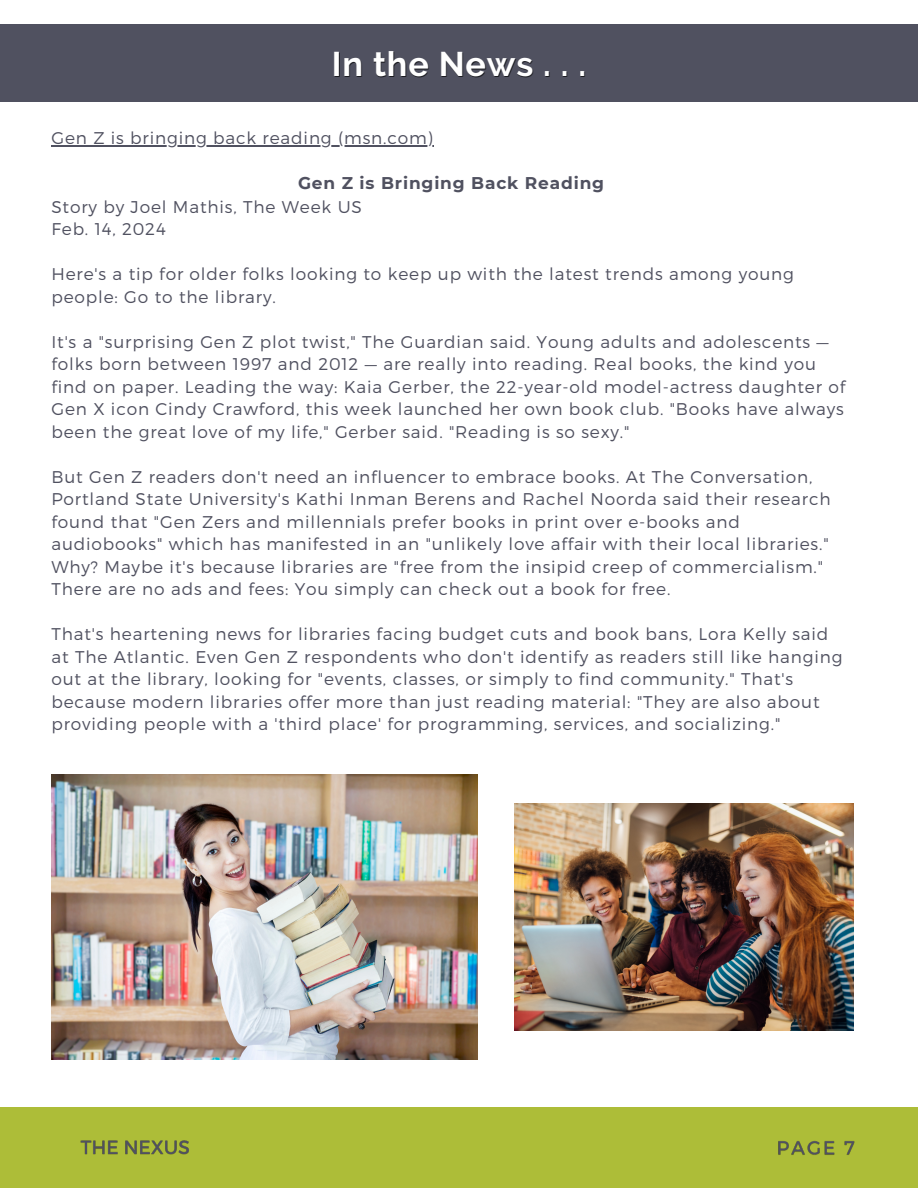
<style>
.page{position:relative;width:918px;height:1188px;background:#fff}
.page>*{position:absolute;margin:0;border:0;box-sizing:border-box;transform-origin:0 0}
.t1{font:700 34.05px "Raleway";letter-spacing:.025em;color:#fff}
.t2{font:300 16.95px/22.5px "Montserrat";letter-spacing:.05em;color:#505160}
.t3{font:700 16.95px "Montserrat";letter-spacing:.05em;color:#505160}
</style>
<div class="page">
<div style="left:0;top:1107px;width:918px;height:81px;background:#adbd38"></div>
<div style="left:0;top:24px;width:918px;height:78px;background:#505160"></div>
<hr style="left:51px;top:145px;width:383px;height:1px;background:#505160">
<img style="left:514px;top:803px;width:340px;height:227px">
<img style="left:51px;top:775px;width:427px;height:284px">
<img style="left:80px;top:1140px;width:109px;height:15px">
<img style="left:778px;top:1140px;width:77px;height:15px">
<h1 class="t1" style="left:332px;top:44px;width:256px">In the News . . .</h1>
<p class="t2" style="left:51px;top:126px;width:383px">Gen Z is bringing back reading (msn.com)</p>
<p class="t3" style="left:298px;top:172px;width:308px">Gen Z is Bringing Back Reading</p>
<p class="t2" style="left:51px;top:194px;width:312px">Story by Joel Mathis, The Week US<br>Feb. 14, 2024</p>
<p class="t2" style="left:51px;top:262px;width:744px">Here's a tip for older folks looking to keep up with the latest trends among young people: Go to the library.</p>
<p class="t2" style="left:51px;top:329px;width:795px">It's a "surprising Gen Z plot twist," The Guardian said. Young adults and adolescents — folks born between 1997 and 2012 — are really into reading. Real books, the kind you find on paper. Leading the way: Kaia Gerber, the 22-year-old model-actress daughter of Gen X icon Cindy Crawford, this week launched her own book club. "Books have always been the great love of my life," Gerber said. "Reading is so sexy."</p>
<p class="t2" style="left:51px;top:464px;width:781px">But Gen Z readers don't need an influencer to embrace books. At The Conversation, Portland State University's Kathi Inman Berens and Rachel Noorda said their research found that "Gen Zers and millennials prefer books in print over e-books and audiobooks" which has manifested in an "unlikely love affair with their local libraries." Why? Maybe it's because libraries are "free from the insipid creep of commercialism." There are no ads and fees: You simply can check out a book for free.</p>
<p class="t2" style="left:51px;top:622px;width:793px">That's heartening news for libraries facing budget cuts and book bans, Lora Kelly said at The Atlantic. Even Gen Z respondents who don't identify as readers still like hanging out at the library, looking for "events, classes, or simply to find community." That's because modern libraries offer more than just reading material: "They are also about providing people with a 'third place' for programming, services, and socializing."</p>
</div>
